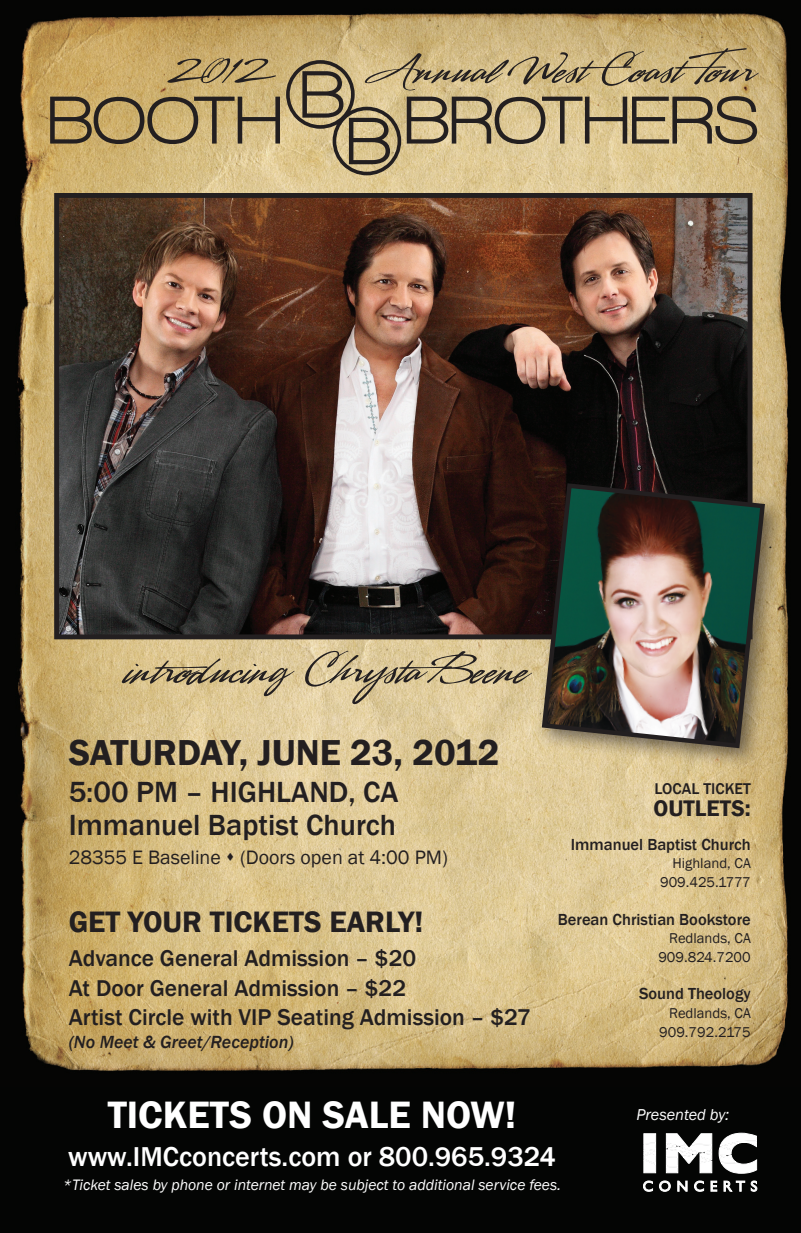
<style>
.page{position:relative;width:801px;height:1233px;background:#040504}
.page>*{position:absolute;margin:0;border:0;box-sizing:border-box;transform-origin:0 0}
.t1{font:58.4px "LHF Sofia Script";letter-spacing:-.025em;color:#231f20}
.t2{font:56.6px "LHF Sofia Script";letter-spacing:-.01em;color:#231f20}
.t3{font:50.3px "LHF Sofia Script";color:#231f20}
.t4{font:600 39.2px "Franklin Gothic";color:#fff}
.t5{font:600 37.1px "Franklin Gothic";color:#231f20}
.t6{font:600 30.4px "Franklin Gothic";color:#231f20}
.t7{font:500 30px "Franklin Gothic";color:#231f20}
.t8{font:500 28px "Franklin Gothic";color:#fff}
.t9{font:500 23.5px "Franklin Gothic";color:#231f20}
.t10{font:600 23.2px "Franklin Gothic";color:#231f20}
.t11{font:20px "Franklin Gothic";color:#231f20}
.t12{font:italic 500 18.1px "Franklin Gothic";color:#231f20}
.t13{font:500 16.5px "Franklin Gothic";color:#231f20}
.t14{font:italic 16.2px "Franklin Gothic";color:#fff}
.t15{font:500 16px "Franklin Gothic";color:#231f20}
.t16{font:italic 15.6px "Franklin Gothic";color:#fff}
.t17{font:14.6px "Franklin Gothic";color:#231f20}
</style>
<div class="page">
<img style="left:17px;top:13px;width:772px;height:1058px">
<svg style="left:643px;top:1180px;width:28px;height:12px"></svg>
<svg style="left:677px;top:1180px;width:11px;height:12px"></svg>
<svg style="left:694px;top:1180px;width:64px;height:12px"></svg>
<svg style="left:643px;top:1132px;width:114px;height:42px"></svg>
<img style="left:60px;top:199px;width:687px;height:434px">
<div style="left:54px;top:193px;width:699px;height:446px;border:5px solid #231f20"></div>
<div style="left:532px;top:474px;width:253px;height:294px;background:#231f20;opacity:.59"></div>
<img style="left:539px;top:481px;width:228px;height:270px">
<svg style="left:50px;top:60px;width:707px;height:115px;background:#bea978"></svg>
<p class="t3" style="left:171px;top:35px;width:101px">2012</p>
<p class="t2" style="left:371px;top:29px;width:387px">Annual WestCoastTour</p>
<p class="t1" style="left:123px;top:628px;width:407px">introducing Chrysta Beene</p>
<p class="t5" style="left:69px;top:730px;width:432px">SATURDAY, JUNE 23, 2012</p>
<p class="t7" style="left:69px;top:773px;width:331px">5:00 PM – HIGHLAND, CA</p>
<p class="t7" style="left:69px;top:807px;width:329px">Immanuel Baptist Church</p>
<p class="t11" style="left:69px;top:845px;width:381px">28355 E Baseline ▲ (Doors open at 4:00 PM)</p>
<p class="t6" style="left:69px;top:903px;width:356px">GET YOUR TICKETS EARLY!</p>
<p class="t9" style="left:69px;top:944px;width:349px">Advance General Admission – $20</p>
<p class="t9" style="left:69px;top:974px;width:339px">At Door General Admission – $22</p>
<p class="t9" style="left:69px;top:1003px;width:464px">Artist Circle with VIP Seating Admission – $27</p>
<p class="t12" style="left:69px;top:1030px;width:227px">(No Meet &amp; Greet/Reception)</p>
<p class="t15" style="left:655px;top:779px;width:98px">LOCAL TICKET</p>
<p class="t10" style="left:654px;top:794px;width:99px">OUTLETS:</p>
<p class="t13" style="left:571px;top:834px;width:182px">Immanuel Baptist Church</p>
<p class="t17" style="left:672px;top:855px;width:80px">Highland, CA</p>
<p class="t17" style="left:660px;top:873px;width:92px">909.425.1777</p>
<p class="t13" style="left:558px;top:909px;width:194px">Berean Christian Bookstore</p>
<p class="t17" style="left:669px;top:929px;width:83px">Redlands, CA</p>
<p class="t17" style="left:658px;top:948px;width:94px">909.824.7200</p>
<p class="t13" style="left:639px;top:984px;width:113px">Sound Theology</p>
<p class="t17" style="left:669px;top:1004px;width:83px">Redlands, CA</p>
<p class="t17" style="left:659px;top:1023px;width:93px">909.792.2175</p>
<p class="t4" style="left:108px;top:1091px;width:410px">TICKETS ON SALE NOW!</p>
<p class="t8" style="left:68px;top:1139px;width:489px">www.IMCconcerts.com or 800.965.9324</p>
<p class="t16" style="left:63px;top:1175px;width:500px">*Ticket sales by phone or internet may be subject to additional service fees.</p>
<p class="t14" style="left:636px;top:1105px;width:94px">Presented by:</p>
</div>
